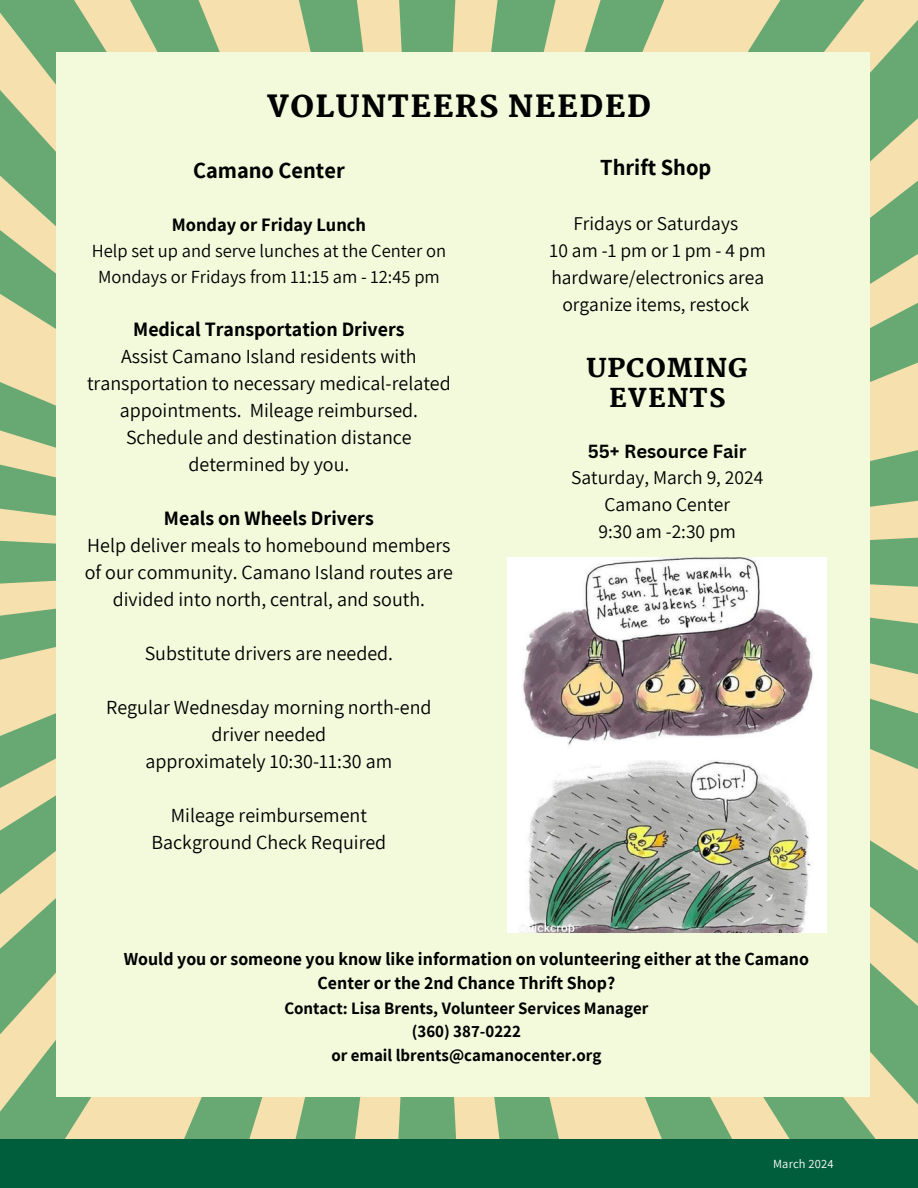
<style>
.page{position:relative;width:918px;height:1188px;background:#fff}
.page>*{position:absolute;margin:0;border:0;box-sizing:border-box;transform-origin:0 0}
.t1{font:800 30px "Martel";letter-spacing:.05em;color:#000}
.t2{font:800 25.5px/30.3px "Martel";letter-spacing:.05em;color:#000;text-align:center}
.t3{font:700 22.5px "Assistant";color:#000}
.t4{font:19.95px/27px "Assistant";color:#000;text-align:center}
.t5{font:700 19.95px "Assistant";color:#000}
.t6{font:19.5px/27px "Assistant";color:#000;text-align:center}
.t7{font:18.45px/25.8px "Assistant";color:#000;text-align:center}
.t8{font:700 18.45px "Assistant";color:#000}
.t9{font:700 18.45px "Canva Sans";color:#000}
.t10{font:700 18px/24.9px "Assistant";color:#000;text-align:center}
.t11{font:700 16.95px/23.7px "Assistant";color:#000;text-align:center}
.t12{font:12.45px "Assistant";letter-spacing:.015em;color:#fff}
</style>
<div class="page">
<svg style="left:877px;top:694px;width:41px;height:318px;background:#b3c592"></svg>
<svg style="left:0;top:1012px;width:295px;height:128px;background:#b6c794"></svg>
<svg style="left:559px;top:0;width:318px;height:113px;background:#b6c794"></svg>
<svg style="left:0;top:0;width:427px;height:430px;background:#acc390"></svg>
<svg style="left:427px;top:694px;width:450px;height:446px;background:#aac390"></svg>
<svg style="left:0;top:562px;width:56px;height:450px;background:#a7c18d"></svg>
<svg style="left:869px;top:113px;width:49px;height:449px;background:#afc592"></svg>
<svg style="left:0;top:430px;width:56px;height:132px;background:#a9c28e"></svg>
<svg style="left:869px;top:562px;width:49px;height:132px;background:#a9c28f"></svg>
<svg style="left:295px;top:1096px;width:132px;height:44px;background:#98bb88"></svg>
<svg style="left:427px;top:0;width:132px;height:52px;background:#9cbd89"></svg>
<div style="left:0;top:1140px;width:675px;height:48px;background:#005e3d"></div>
<div style="left:627px;top:1140px;width:291px;height:48px;background:#005e3d"></div>
<div style="left:56px;top:52px;width:813px;height:1044px;background:#f3fadc"></div>
<img style="left:507px;top:558px;width:320px;height:375px">
<h1 class="t1" style="left:267px;top:89px;width:385px">VOLUNTEERS NEEDED</h1>
<p class="t3" style="left:193px;top:155px;width:153px">Camano Center</p>
<p class="t8" style="left:172px;top:212px;width:196px">Monday or Friday Lunch</p>
<p class="t7" style="left:92px;top:237px;width:356px">Help set up and serve lunches at the Center on<br>Mondays or Fridays from 11:15 am - 12:45 pm</p>
<p class="t5" style="left:133px;top:315px;width:273px">Medical Transportation Drivers</p>
<p class="t4" style="left:87px;top:341px;width:365px">Assist Camano Island residents with transportation to necessary medical-related appointments. Mileage reimbursed.<br>Schedule and destination distance determined by you.</p>
<p class="t5" style="left:164px;top:504px;width:211px">Meals on Wheels Drivers</p>
<p class="t4" style="left:85px;top:530px;width:370px">Help deliver meals to homebound members of our community. Camano Island routes are divided into north, central, and south.</p>
<p class="t4" style="left:145px;top:638px;width:250px">Substitute drivers are needed.</p>
<p class="t4" style="left:106px;top:692px;width:327px">Regular Wednesday morning north-end driver needed<br>approximately 10:30-11:30 am</p>
<p class="t4" style="left:152px;top:800px;width:236px">Mileage reimbursement<br>Background Check Required</p>
<p class="t3" style="left:600px;top:152px;width:112px">Thrift Shop</p>
<p class="t6" style="left:550px;top:209px;width:218px">Fridays or Saturdays<br>10 am -1 pm or 1 pm - 4 pm hardware/electronics area organize items, restock</p>
<p class="t2" style="left:586px;top:353px;width:163px">UPCOMING<br>EVENTS</p>
<p class="t9" style="left:588px;top:440px;width:160px">55+ Resource Fair</p>
<p class="t6" style="left:571px;top:463px;width:194px">Saturday, March 9, 2024<br>Camano Center<br>9:30 am -2:30 pm</p>
<p class="t10" style="left:124px;top:945px;width:687px">Would you or someone you know like information on volunteering either at the Camano<br>Center or the 2nd Chance Thrift Shop?</p>
<p class="t11" style="left:284px;top:995px;width:366px">Contact: Lisa Brents, Volunteer Services Manager (360) 387-0222<br>or email lbrents@camanocenter.org</p>
<p class="t12" style="left:773px;top:1155px;width:62px">March 2024</p>
</div>
